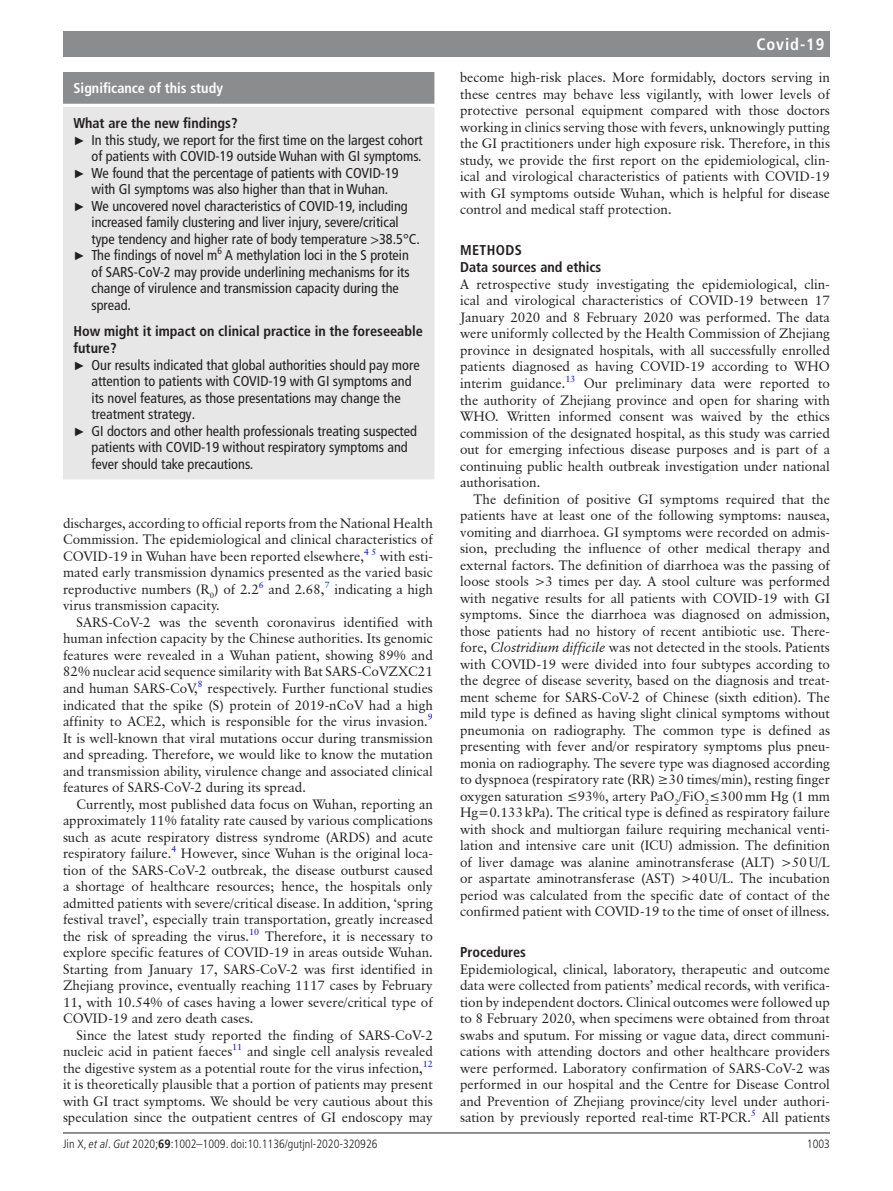
<style>
.page{position:relative;width:893px;height:1191px;background:#fff}
.page>*{position:absolute;margin:0;border:0;box-sizing:border-box;transform-origin:0 0}
.t1{font:700 condensed 16.5px "Frutiger LT Pro";letter-spacing:.055em;color:#fff}
.t2{font:condensed 14.25px/16.5px "Frutiger LT Pro";color:#231f20}
.t3{font:700 condensed 14.25px/17.2px "Frutiger LT Pro";color:#231f20}
.t4{font:700 condensed 14.25px "Frutiger LT Pro";color:#fff}
.t5{font:13.5px/16.5px "Classical Garamond BT";color:#231f20;text-align:justify}
.t6{font:300 condensed 12px "Frutiger LT Pro";color:#231f20}
.t7{font:condensed 9.45px "Frutiger LT Pro";color:#231f20}
.s1{font-family:"Arial";font-stretch:normal;font-size:12px}
.s2{font-style:italic}
.s3{font-weight:700}
</style>
<div class="page">
<hr style="left:63px;top:1132px;width:767px;height:1px;background:#231f20">
<div style="left:63px;top:31px;width:767px;height:25px;background:#8a8c8e"></div>
<div style="left:64px;top:73px;width:370px;height:30px;background:#8a8c8e"></div>
<div style="left:63px;top:72px;width:371px;height:32px;border:2px solid #8a8c8e"></div>
<div style="left:64px;top:108px;width:370px;height:370px;background:#e7e7e7"></div>
<div style="left:63px;top:107px;width:371px;height:372px;border:2px solid #e7e7e7"></div>
<p class="t4" style="left:74px;top:80px;width:151px">Significance of this study</p>
<p class="t3" style="left:74px;top:115px;width:166px">What are the new findings?</p>
<p class="t2" style="left:73px;top:132px;width:351px"><span class="s1">►</span> In this study, we report for the first time on the largest cohort</p>
<p class="t2" style="left:92px;top:148px;width:332px">of patients with COVID-19 outside Wuhan with GI symptoms.</p>
<p class="t2" style="left:73px;top:165px;width:327px"><span class="s1">►</span> We found that the percentage of patients with COVID-19</p>
<p class="t2" style="left:92px;top:181px;width:298px">with GI symptoms was also higher than that in Wuhan.</p>
<p class="t2" style="left:73px;top:198px;width:336px"><span class="s1">►</span> We uncovered novel characteristics of COVID-19, including</p>
<p class="t2" style="left:92px;top:214px;width:309px">increased family clustering and liver injury, severe/critical</p>
<p class="t2" style="left:92px;top:231px;width:330px">type tendency and higher rate of body temperature &gt;38.5°C.</p>
<p class="t2" style="left:73px;top:247px;width:146px"><span class="s1">►</span> The findings of novel m</p>
<p class="t7" style="left:218px;top:245px;width:6px">6</p>
<p class="t2" style="left:92px;top:247px;width:320px;text-indent:133px">A methylation loci in the S protein of SARS-CoV-2 may provide underlining mechanisms for its change of virulence and transmission capacity during the spread.</p>
<p class="t3" style="left:74px;top:322px;width:351px">How might it impact on clinical practice in the foreseeable</p>
<p class="t3" style="left:74px;top:340px;width:45px">future?</p>
<p class="t2" style="left:73px;top:357px;width:348px"><span class="s1">►</span> Our results indicated that global authorities should pay more</p>
<p class="t2" style="left:92px;top:373px;width:321px">attention to patients with COVID-19 with GI symptoms and</p>
<p class="t2" style="left:92px;top:390px;width:311px">its novel features, as those presentations may change the</p>
<p class="t2" style="left:92px;top:406px;width:105px">treatment strategy.</p>
<p class="t2" style="left:73px;top:423px;width:345px"><span class="s1">►</span> GI doctors and other health professionals treating suspected</p>
<p class="t2" style="left:92px;top:439px;width:318px">patients with COVID-19 without respiratory symptoms and</p>
<p class="t2" style="left:92px;top:456px;width:163px">fever should take precautions.</p>
<p class="t5" style="left:63px;top:515px;width:371px">discharges, according to official reports from the National Health Commission. The epidemiological and clinical characteristics of COVID-19 in Wuhan have been reported elsewhere,<sup>4</sup> <sup>5</sup> with esti&shy;mated early transmission dynamics presented as the varied basic reproductive numbers (R<sub>0</sub>) of 2.2<sup>6</sup> and 2.68,<sup>7</sup> indicating a high virus transmission capacity.</p>
<p class="t5" style="left:63px;top:614px;width:371px;text-indent:14px">SARS-CoV-2 was the seventh coronavirus identified with human infection capacity by the Chinese authorities. Its genomic features were revealed in a Wuhan patient, showing 89% and 82% nuclear acid sequence similarity with Bat SARS-CoVZXC21 and human SARS-CoV,<sup>8</sup> respectively. Further functional studies indicated that the spike (S) protein of 2019-nCoV had a high affinity to ACE2, which is responsible for the virus invasion.<sup>9<br></sup>It is well-known that viral mutations occur during transmission and spreading. Therefore, we would like to know the mutation and transmission ability, virulence change and associated clinical features of SARS-CoV-2 during its spread.</p>
<p class="t5" style="left:63px;top:795px;width:371px;text-indent:14px">Currently, most published data focus on Wuhan, reporting an approximately 11% fatality rate caused by various complications such as acute respiratory distress syndrome (ARDS) and acute respiratory failure.<sup>4</sup> However, since Wuhan is the original loca&shy;tion of the SARS-CoV-2 outbreak, the disease outburst caused a shortage of healthcare resources; hence, the hospitals only admitted patients with severe/critical disease. In addition, ‘spring festival travel’, especially train transportation, greatly increased the risk of spreading the virus.<sup>10</sup> Therefore, it is necessary to explore specific features of COVID-19 in areas outside Wuhan.<br>Starting from January 17, SARS-CoV-2 was first identified in Zhejiang province, eventually reaching 1117 cases by February 11, with 10.54% of cases having a lower severe/critical type of COVID-19 and zero death cases.</p>
<p class="t5" style="left:63px;top:1026px;width:371px;text-indent:14px">Since the latest study reported the finding of SARS-CoV-2 nucleic acid in patient faeces<sup>11</sup> and single cell analysis revealed the digestive system as a potential route for the virus infection,<sup>12 </sup>it is theoretically plausible that a portion of patients may present with GI tract symptoms. We should be very cautious about this speculation since the outpatient centres of GI endoscopy may</p>
<p class="t1" style="left:756px;top:34px;width:69px">Covid-19</p>
<p class="t5" style="left:460px;top:69px;width:371px">become high-risk places. More formidably, doctors serving in these centres may behave less vigilantly, with lower levels of protective personal equipment compared with those doctors working in clinics serving those with fevers, unknowingly putting the GI practitioners under high exposure risk. Therefore, in this study, we provide the first report on the epidemiological, clin&shy;ical and virological characteristics of patients with COVID-19 with GI symptoms outside Wuhan, which is helpful for disease control and medical staff protection.</p>
<p class="t3" style="left:460px;top:242px;width:29px">Method</p>
<p class="t3" style="left:460px;top:242px;width:143px;text-indent:55px">s<br>Data sources and ethics</p>
<p class="t5" style="left:460px;top:276px;width:371px">A retrospective study investigating the epidemiological, clin&shy;ical and virological characteristics of COVID-19 between 17<br>January 2020 and 8 February 2020 was performed. The data were uniformly collected by the Health Commission of Zhejiang province in designated hospitals, with all successfully enrolled patients diagnosed as having COVID-19 according to WHO interim guidance.<sup>13</sup> Our preliminary data were reported to the authority of Zhejiang province and open for sharing with WHO. Written informed consent was waived by the ethics commission of the designated hospital, as this study was carried out for emerging infectious disease purposes and is part of a continuing public health outbreak investigation under national authorisation.</p>
<p class="t5" style="left:460px;top:490px;width:371px;text-indent:14px">The definition of positive GI symptoms required that the patients have at least one of the following symptoms: nausea, vomiting and diarrhoea. GI symptoms were recorded on admis&shy;sion, precluding the influence of other medical therapy and external factors. The definition of diarrhoea was the passing of loose stools &gt;3 times per day. A stool culture was performed with negative results for all patients with COVID-19 with GI symptoms. Since the diarrhoea was diagnosed on admission, those patients had no history of recent antibiotic use. There&shy;fore, <span class="s2">Clostridium difficile</span> was not detected in the stools. Patients with COVID-19 were divided into four subtypes according to the degree of disease severity, based on the diagnosis and treat&shy;ment scheme for SARS-CoV-2 of Chinese (sixth edition). The mild type is defined as having slight clinical symptoms without pneumonia on radiography. The common type is defined as presenting with fever and/or respiratory symptoms plus pneu&shy;monia on radiography. The severe type was diagnosed according to dyspnoea (respiratory rate (RR) ≥30 times/min), resting finger oxygen saturation ≤93%, artery PaO<sub>2</sub>/FiO<sub>2</sub>≤300mm Hg (1 mm Hg=0.133kPa). The critical type is defined as respiratory failure with shock and multiorgan failure requiring mechanical venti&shy;lation and intensive care unit (ICU) admission. The definition of liver damage was alanine aminotransferase (ALT) &gt;50U/L or aspartate aminotransferase (AST) &gt;40U/L. The incubation period was calculated from the specific date of contact of the confirmed patient with COVID-19 to the time of onset of illness.</p>
<p class="t3" style="left:460px;top:943px;width:67px">Procedures</p>
<p class="t5" style="left:460px;top:960px;width:371px">Epidemiological, clinical, laboratory, therapeutic and outcome data were collected from patients’ medical records, with verifica&shy;tion by independent doctors. Clinical outcomes were followed up to 8 February 2020, when specimens were obtained from throat swabs and sputum. For missing or vague data, direct communi&shy;cations with attending doctors and other healthcare providers were performed. Laboratory confirmation of SARS-CoV-2 was performed in our hospital and the Centre for Disease Control and Prevention of Zhejiang province/city level under authori&shy;sation by previously reported real-time RT-PCR.<sup>5</sup> All patients</p>
<p class="t6" style="left:63px;top:1136px;width:316px">Jin X, <span class="s2">et al</span>. <span class="s2">Gut</span> 2020;<span class="s3">69</span>:1002–1009. doi:10.1136/gutjnl-2020-320926</p>
<p class="t6" style="left:807px;top:1136px;width:25px">1003</p>
</div>
